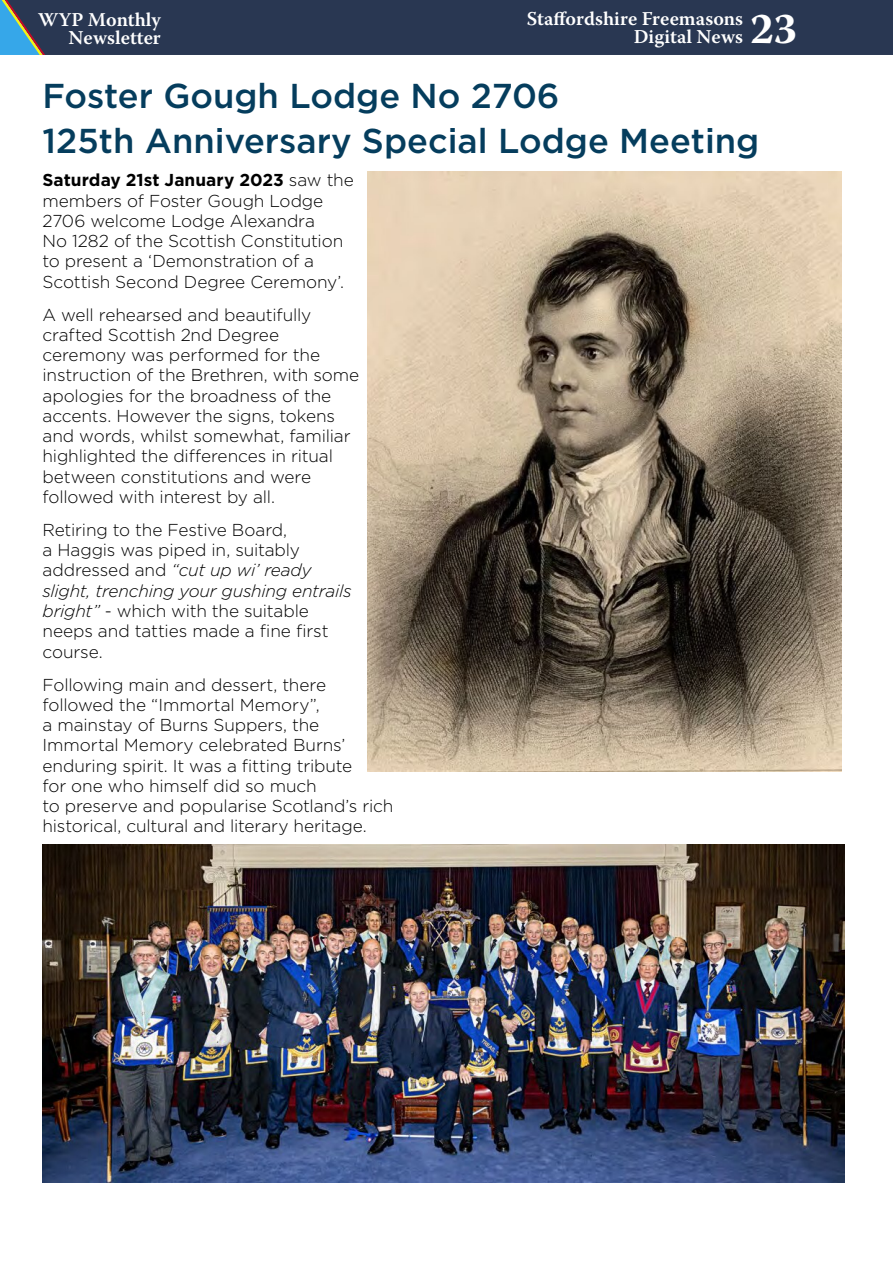
<style>
.page{position:relative;width:893px;height:1263px;background:#fff}
.page>*{position:absolute;margin:0;border:0;box-sizing:border-box;transform-origin:0 0}
.t1{font:700 43.5px "Warnock Pro";color:#fff}
.t2{font:500 34.5px/45px "Gotham";color:#053d5d}
.t3{font:600 19.5px/18px "Warnock Pro";color:#fff;text-align:right}
.t4{font:300 17.25px/20.2px "Gotham";letter-spacing:-.01em;color:#000}
.s1{font-weight:700}
.s2{font-style:italic}
</style>
<div class="page">
<div style="left:47px;top:0;width:846px;height:55px;background:#293752"></div>
<svg style="left:0;top:0;width:47px;height:55px;background:#43718f"></svg>
<img style="left:368px;top:171px;width:474px;height:600px">
<img style="left:43px;top:844px;width:801px;height:338px">
<p class="t3" style="left:38px;top:10px;width:124px">WYP Monthly<br>Newsletter</p>
<p class="t3" style="left:527px;top:10px;width:218px">Staffordshire Freemasons<br>Digital News</p>
<h1 class="t1" style="left:750px;top:3px;width:49px">23</h1>
<h2 class="t2" style="left:43px;top:73px;width:718px">Foster Gough Lodge No 2706<br>125th Anniversary Special Lodge Meeting</h2>
<p class="t4" style="left:43px;top:170px;width:313px"><span class="s1">Saturday 21st January 2023</span> saw the members of Foster Gough Lodge<br>2706 welcome Lodge Alexandra<br>No 1282 of the Scottish Constitution to present a ‘Demonstration of a<br>Scottish Second Degree Ceremony’.</p>
<p class="t4" style="left:43px;top:304px;width:318px">A well rehearsed and beautifully crafted Scottish 2nd Degree ceremony was performed for the instruction of the Brethren, with some apologies for the broadness of the accents. However the signs, tokens and words, whilst somewhat, familiar highlighted the differences in ritual between constitutions and were followed with interest by all.</p>
<p class="t4" style="left:43px;top:519px;width:311px">Retiring to the Festive Board,<br>a Haggis was piped in, suitably addressed and <span class="s2">“cut up wi’ ready slight, trenching your gushing entrails bright”</span> - which with the suitable neeps and tatties made a fine first course.</p>
<p class="t4" style="left:43px;top:674px;width:352px">Following main and dessert, there followed the “Immortal Memory”,<br>a mainstay of Burns Suppers, the Immortal Memory celebrated Burns’ enduring spirit. It was a fitting tribute<br>for one who himself did so much<br>to preserve and popularise Scotland’s rich historical, cultural and literary heritage.</p>
</div>
